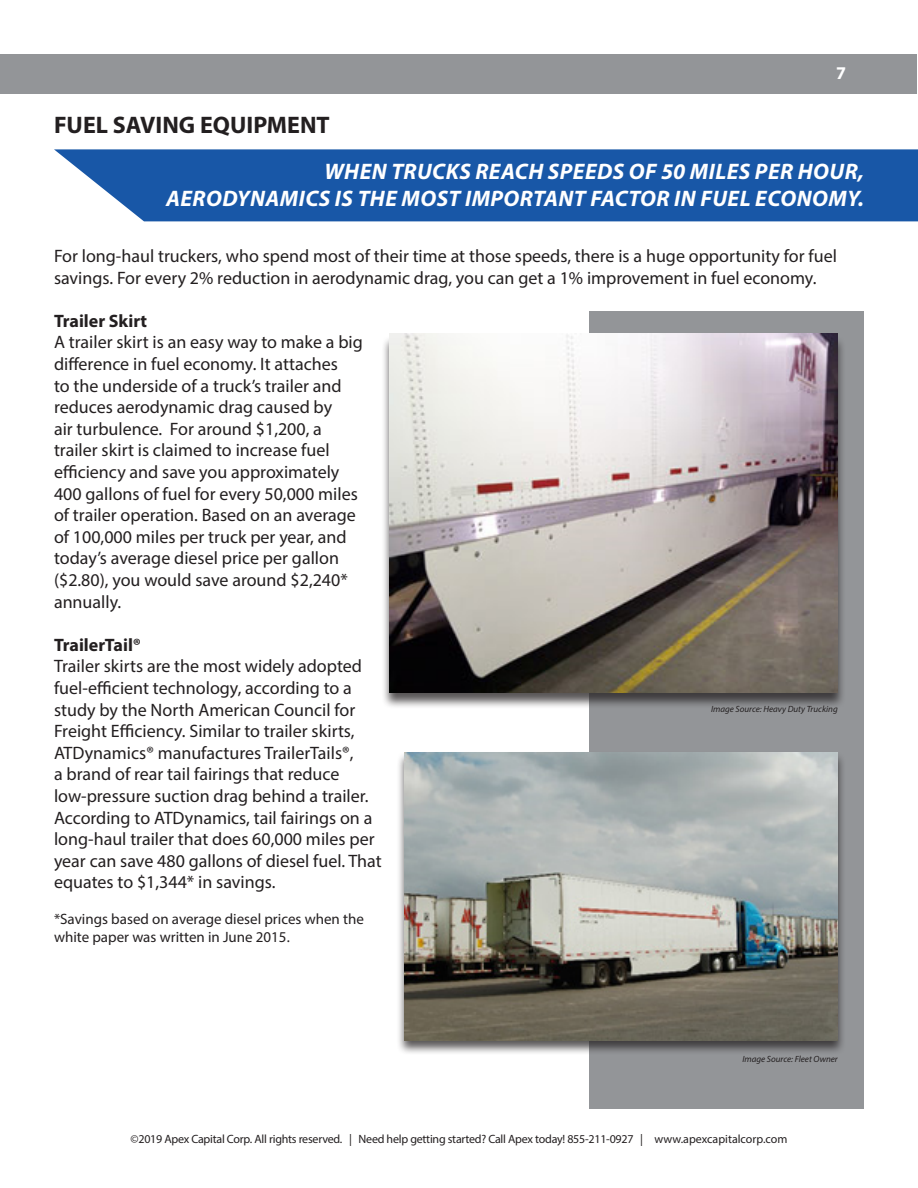
<style>
.page{position:relative;width:918px;height:1188px;background:#fff}
.page>*{position:absolute;margin:0;border:0;box-sizing:border-box;transform-origin:0 0}
.t1{font:700 24px "Myriad Pro";color:#231f20}
.t2{font:italic 700 22.5px/27px "Myriad Pro";letter-spacing:.02em;color:#fff;text-align:right}
.t3{font:18px/21.6px "Myriad Pro";color:#231f20}
.t4{font:700 18px "Myriad Pro";color:#231f20}
.t5{font:700 18px "Myriad Pro";color:#fff}
.t6{font:15px/18px "Myriad Pro";color:#231f20}
.t7{font:12px "Myriad Pro";letter-spacing:-.02em;color:#231f20}
.t8{font:italic 9px "Myriad Pro";color:#231f20}
</style>
<div class="page">
<div style="left:0;top:54px;width:917px;height:40px;background:#939598"></div>
<div style="left:590px;top:311px;width:274px;height:798px;background:#939598"></div>
<div style="left:396px;top:752px;width:450px;height:304px;background:#231f20;opacity:.75"></div>
<img style="left:404px;top:752px;width:434px;height:288px">
<div style="left:381px;top:335px;width:465px;height:375px;background:#231f20;opacity:.75"></div>
<img style="left:389px;top:334px;width:449px;height:358px">
<div style="left:54px;top:149px;width:864px;height:72px;background:#1857a7"></div>
<p class="t1" style="left:54px;top:109px;width:277px">FUEL SAVING EQUIPMENT</p>
<p class="t5" style="left:836px;top:61px;width:11px">7</p>
<p class="t2" style="left:166px;top:157px;width:699px">WHEN TRUCKS REACH SPEEDS OF 50 MILES PER HOUR,<br>AERODYNAMICS IS THE MOST IMPORTANT FACTOR IN FUEL ECONOMY.</p>
<p class="t3" style="left:54px;top:245px;width:784px">For long-haul truckers, who spend most of their time at those speeds, there is a huge opportunity for fuel savings. For every 2% reduction in aerodynamic drag, you can get a 1% improvement in fuel economy.</p>
<p class="t4" style="left:54px;top:309px;width:95px">Trailer Skirt</p>
<p class="t3" style="left:54px;top:331px;width:310px">A trailer skirt is an easy way to make a big difference in fuel economy. It attaches<br>to the underside of a truck’s trailer and reduces aerodynamic drag caused by<br>air turbulence. For around $1,200, a trailer skirt is claimed to increase fuel efficiency and save you approximately 400 gallons of fuel for every 50,000 miles of trailer operation. Based on an average of 100,000 miles per truck per year, and today’s average diesel price per gallon ($2.80), you would save around $2,240* annually.</p>
<p class="t4" style="left:54px;top:633px;width:89px">TrailerTail®</p>
<p class="t3" style="left:54px;top:655px;width:329px">Trailer skirts are the most widely adopted fuel-efficient technology, according to a study by the North American Council for Freight Efficiency. Similar to trailer skirts, ATDynamics® manufactures TrailerTails®,<br>a brand of rear tail fairings that reduce low-pressure suction drag behind a trailer.<br>According to ATDynamics, tail fairings on a long-haul trailer that does 60,000 miles per year can save 480 gallons of diesel fuel. That equates to $1,344* in savings.</p>
<p class="t6" style="left:54px;top:910px;width:311px">*Savings based on average diesel prices when the white paper was written in June 2015.</p>
<p class="t8" style="left:711px;top:703px;width:128px">Image Source: Heavy Duty Trucking</p>
<p class="t8" style="left:742px;top:1053px;width:97px">Image Source: Fleet Owner</p>
<p class="t7" style="left:131px;top:1132px;width:658px">©2019 Apex Capital Corp. All rights reserved. | Need help getting started? Call Apex today! 855-211-0927 | www.apexcapitalcorp.com</p>
</div>
